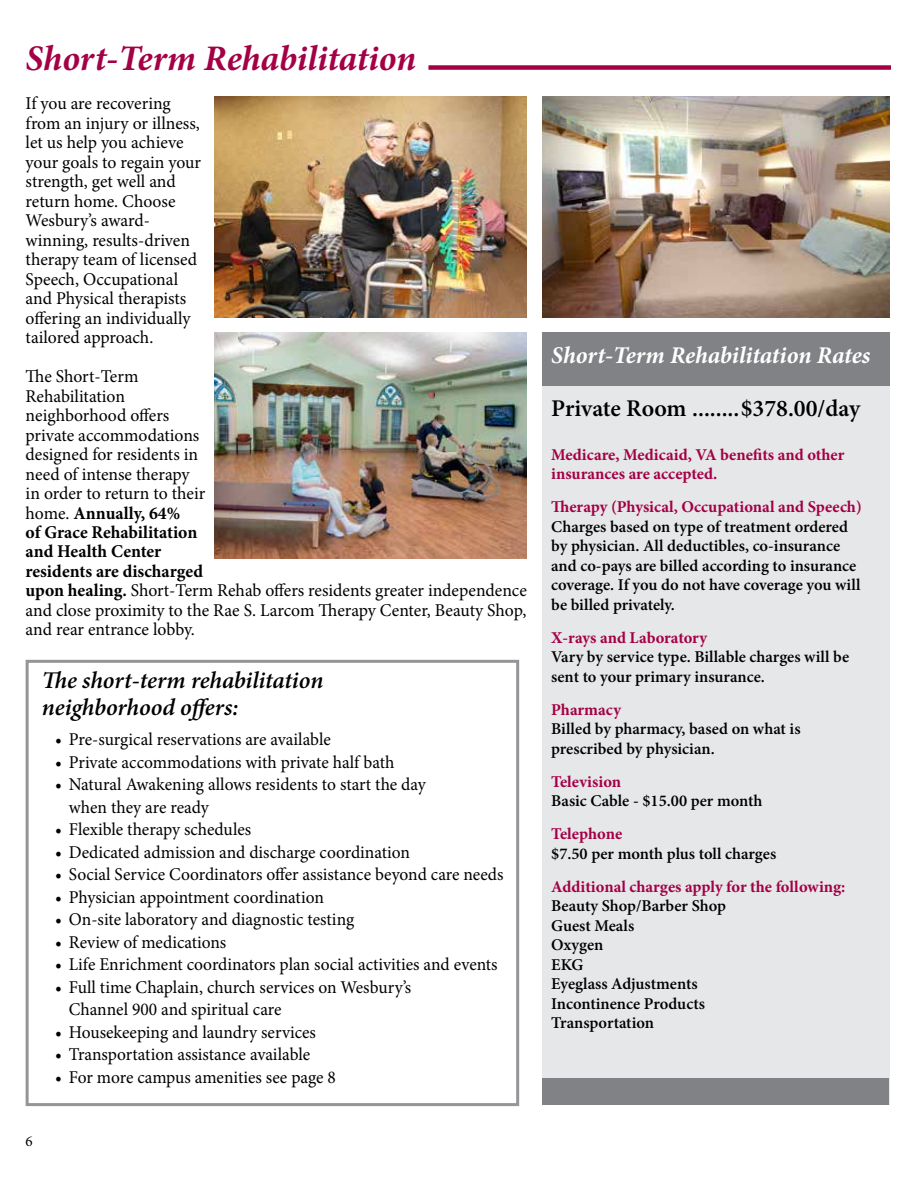
<style>
.page{position:relative;width:918px;height:1188px;background:#fff}
.page>*{position:absolute;margin:0;border:0;box-sizing:border-box;transform-origin:0 0}
.t1{font:italic 700 36px "Minion Pro";letter-spacing:-.005em;color:#a30046}
.t2{font:italic 600 24px/27px "Minion Pro";letter-spacing:-.005em;color:#000}
.t3{font:600 24px "Minion Pro";color:#000}
.t4{font:italic 700 24px "Minion Pro";letter-spacing:-.005em;color:#fff}
.t5{font:18px/19.5px "Minion Pro";color:#000}
.t6{font:600 16.5px/19.5px "Minion Pro";color:#000}
.t7{font:700 16.5px/19.5px "Minion Pro";color:#a30046}
.t8{font:15px "Minion Pro";color:#000}
.s1{font-weight:700}
</style>
<div class="page">
<div style="left:428px;top:65px;width:463px;height:5px;background:#a30046"></div>
<img style="left:215px;top:96px;width:312px;height:221px">
<img style="left:215px;top:332px;width:312px;height:226px">
<img style="left:543px;top:96px;width:346px;height:221px">
<div style="left:542px;top:332px;width:348px;height:773px;background:#e6e7e8"></div>
<div style="left:542px;top:332px;width:348px;height:54px;background:#808285"></div>
<div style="left:542px;top:1078px;width:347px;height:27px;background:#808285"></div>
<div style="left:26px;top:660px;width:493px;height:446px;border:3px solid #939598"></div>
<h1 class="t1" style="left:26px;top:33px;width:392px">Short-Term Rehabilitation</h1>
<p class="t5" style="left:26px;top:94px;width:177px">If you are recovering from an injury or illness, let us help you achieve your goals to regain your strength, get well and return home. Choose<br>Wesbury’s award&shy;winning, results-driven therapy team of licensed<br>Speech, Occupational and Physical therapists offering an individually tailored approach.</p>
<p class="t5" style="left:26px;top:367px;width:503px">The Short-Term<br>Rehabilitation<br>neighborhood offers<br>private accommodations<br>designed for residents in<br>need of intense therapy<br>in order to return to their<br>home. <span class="s1">Annually, 64%<br>of Grace Rehabilitation<br>and Health Center<br>residents are discharged<br>upon healing.</span> Short-Term Rehab offers residents greater independence and close proximity to the Rae S. Larcom Therapy Center, Beauty Shop, and rear entrance lobby.</p>
<h2 class="t2" style="left:42px;top:667px;width:283px">The short-term rehabilitation neighborhood offers:</h2>
<p class="t5" style="left:55px;top:730px;width:277px">• Pre-surgical reservations are available</p>
<p class="t5" style="left:55px;top:752px;width:341px">• Private accommodations with private half bath</p>
<p class="t5" style="left:69px;top:773px;width:359px;line-height:22.5px;text-indent:-13px">• Natural Awakening allows residents to start the day when they are ready</p>
<p class="t5" style="left:55px;top:820px;width:197px">• Flexible therapy schedules</p>
<p class="t5" style="left:55px;top:842px;width:356px">• Dedicated admission and discharge coordination</p>
<p class="t5" style="left:55px;top:865px;width:450px">• Social Service Coordinators offer assistance beyond care needs</p>
<p class="t5" style="left:55px;top:887px;width:270px">• Physician appointment coordination</p>
<p class="t5" style="left:55px;top:910px;width:300px">• On-site laboratory and diagnostic testing</p>
<p class="t5" style="left:55px;top:932px;width:173px">• Review of medications</p>
<p class="t5" style="left:55px;top:955px;width:444px">• Life Enrichment coordinators plan social activities and events</p>
<p class="t5" style="left:69px;top:976px;width:344px;line-height:22.5px;text-indent:-13px">• Full time Chaplain, church services on Wesbury’s<br>Channel 900 and spiritual care</p>
<p class="t5" style="left:55px;top:1022px;width:262px">• Housekeeping and laundry services</p>
<p class="t5" style="left:55px;top:1045px;width:257px">• Transportation assistance available</p>
<p class="t5" style="left:55px;top:1067px;width:282px">• For more campus amenities see page 8</p>
<p class="t8" style="left:26px;top:1131px;width:9px">6</p>
<h2 class="t4" style="left:551px;top:338px;width:321px">Short-Term Rehabilitation Rates</h2>
<h2 class="t3" style="left:551px;top:392px;width:310px">Private Room ........$378.00/day</h2>
<p class="t7" style="left:551px;top:444px;width:295px">Medicare, Medicaid, VA benefits and other insurances are accepted.</p>
<p class="t7" style="left:551px;top:497px;width:312px">Therapy (Physical, Occupational and Speech)</p>
<p class="t6" style="left:551px;top:516px;width:311px">Charges based on type of treatment ordered by physician. All deductibles, co-insurance and co-pays are billed according to insurance coverage. If you do not have coverage you will be billed privately.</p>
<p class="t7" style="left:551px;top:627px;width:157px">X-rays and Laboratory</p>
<p class="t6" style="left:551px;top:647px;width:299px">Vary by service type. Billable charges will be sent to your primary insurance.</p>
<p class="t7" style="left:551px;top:699px;width:71px">Pharmacy</p>
<p class="t6" style="left:551px;top:719px;width:251px">Billed by pharmacy, based on what is prescribed by physician.</p>
<p class="t7" style="left:551px;top:771px;width:71px">Television</p>
<p class="t6" style="left:551px;top:791px;width:213px">Basic Cable - $15.00 per month</p>
<p class="t7" style="left:551px;top:824px;width:73px">Telephone</p>
<p class="t6" style="left:551px;top:843px;width:227px">$7.50 per month plus toll charges</p>
<p class="t7" style="left:551px;top:876px;width:296px">Additional charges apply for the following:</p>
<p class="t6" style="left:551px;top:896px;width:176px">Beauty Shop/Barber Shop<br>Guest Meals<br>Oxygen<br>EKG<br>Eyeglass Adjustments<br>Incontinence Products<br>Transportation</p>
</div>
